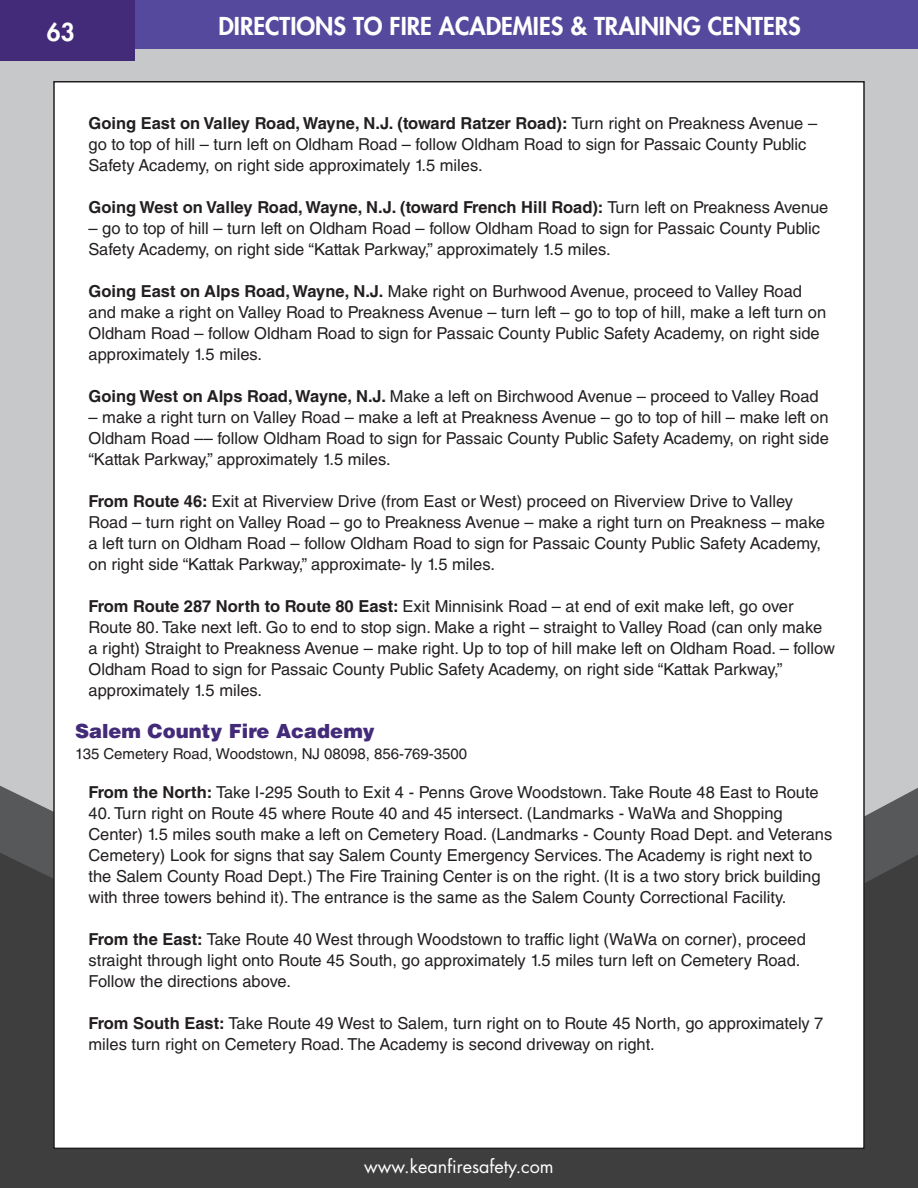
<style>
.page{position:relative;width:918px;height:1188px;background:#c7c8ca}
.page>*{position:absolute;margin:0;border:0;box-sizing:border-box;transform-origin:0 0}
.Dates{font:800 24px "Futura Std";color:#fff}
.Body_Text{font:900 19.5px "Helvetica LT Std";color:#432b79}
.t1{font:18px "Futura Std";color:#fff}
.Body_Text-2{font:16.5px/21px "Helvetica LT Std";color:#231f20}
.Body_Text-3{font:700 16.5px "Helvetica LT Std";color:#231f20}
.Body_Text-4{font:15px "Helvetica LT Std";color:#231f20}
.s1{font-weight:700}
.s2{font-weight:400}
</style>
<div class="page">
<svg style="left:0;top:785px;width:918px;height:55px;fill:#57585a"></svg>
<div style="left:0;top:840px;width:918px;height:348px;background:#3e3e3f"></div>
<div style="left:0;top:0;width:918px;height:49px;background:#55499e"></div>
<div style="left:0;top:0;width:135px;height:61px;background:#432b79"></div>
<div style="left:54px;top:82px;width:810px;height:1066px;background:#fff"></div>
<p class="Dates" style="left:47px;top:16px;width:29px">63</p>
<p class="Dates" style="left:218px;top:11px;width:584px">DIRECTIONS TO FIRE ACADEMIES &amp; TRAINING CENTERS</p>
<p class="Body_Text-2" style="left:88px;top:113px;width:730px"><span class="s1">Going East on Valley Road, Wayne, N.J. (toward Ratzer Road):</span> Turn right on Preakness Avenue – go to top of hill – turn left on Oldham Road – follow Oldham Road to sign for Passaic County Public<br>Safety Academy, on right side approximately 1.5 miles.</p>
<p class="Body_Text-3" style="left:88px;top:197px;width:741px">Going West on Valley Road, Wayne, N.J. (toward French Hill Road): <span class="s2">Turn left on Preakness Avenue</span></p>
<p class="Body_Text-2" style="left:88px;top:218px;width:733px">– go to top of hill – turn left on Oldham Road – follow Oldham Road to sign for Passaic County Public<br>Safety Academy, on right side “Kattak Parkway,” approximately 1.5 miles.</p>
<p class="Body_Text-2" style="left:88px;top:281px;width:739px"><span class="s1">Going East on Alps Road, Wayne, N.J.</span> Make right on Burhwood Avenue, proceed to Valley Road and make a right on Valley Road to Preakness Avenue – turn left – go to top of hill, make a left turn on Oldham Road – follow Oldham Road to sign for Passaic County Public Safety Academy, on right side approximately 1.5 miles.</p>
<p class="Body_Text-2" style="left:88px;top:386px;width:732px"><span class="s1">Going West on Alps Road, Wayne, N.J.</span> Make a left on Birchwood Avenue – proceed to Valley Road</p>
<p class="Body_Text-2" style="left:88px;top:407px;width:742px;text-align:justify">– make a right turn on Valley Road – make a left at Preakness Avenue – go to top of hill – make left on Oldham Road –– follow Oldham Road to sign for Passaic County Public Safety Academy, on right side “Kattak Parkway,” approximately 1.5 miles.</p>
<p class="Body_Text-2" style="left:88px;top:491px;width:738px"><span class="s1">From Route 46:</span> Exit at Riverview Drive (from East or West) proceed on Riverview Drive to Valley Road – turn right on Valley Road – go to Preakness Avenue – make a right turn on Preakness – make a left turn on Oldham Road – follow Oldham Road to sign for Passaic County Public Safety Academy, on right side “Kattak Parkway,” approximate- ly 1.5 miles.</p>
<p class="Body_Text-2" style="left:88px;top:596px;width:748px"><span class="s1">From Route 287 North to Route 80 East:</span> Exit Minnisink Road – at end of exit make left, go over Route 80. Take next left. Go to end to stop sign. Make a right – straight to Valley Road (can only make a right) Straight to Preakness Avenue – make right. Up to top of hill make left on Oldham Road. – follow Oldham Road to sign for Passaic County Public Safety Academy, on right side “Kattak Parkway,” approximately 1.5 miles.</p>
<p class="Body_Text" style="left:75px;top:719px;width:301px">Salem County Fire Academy</p>
<p class="Body_Text-4" style="left:75px;top:745px;width:394px">135 Cemetery Road, Woodstown, NJ 08098, 856-769-3500</p>
<p class="Body_Text-2" style="left:88px;top:782px;width:732px"><span class="s1">From the North:</span> Take I-295 South to Exit 4 - Penns Grove Woodstown. Take Route 48 East to Route</p>
<p class="Body_Text-2" style="left:88px;top:803px;width:745px">40. Turn right on Route 45 where Route 40 and 45 intersect. (Landmarks - WaWa and Shopping Center) 1.5 miles south make a left on Cemetery Road. (Landmarks - County Road Dept. and Veterans Cemetery) Look for signs that say Salem County Emergency Services. The Academy is right next to the Salem County Road Dept.) The Fire Training Center is on the right. (It is a two story brick building with three towers behind it). The entrance is the same as the Salem County Correctional Facility.</p>
<p class="Body_Text-2" style="left:88px;top:929px;width:719px"><span class="s1">From the East:</span> Take Route 40 West through Woodstown to traffic light (WaWa on corner), proceed straight through light onto Route 45 South, go approximately 1.5 miles turn left on Cemetery Road.</p>
<p class="Body_Text-2" style="left:88px;top:971px;width:204px">Follow the directions above.</p>
<p class="Body_Text-2" style="left:88px;top:1013px;width:736px"><span class="s1">From South East:</span> Take Route 49 West to Salem, turn right on to Route 45 North, go approximately 7 miles turn right on Cemetery Road. The Academy is second driveway on right.</p>
<p class="t1" style="left:364px;top:1155px;width:191px">www.keanfiresafety.com</p>
</div>
